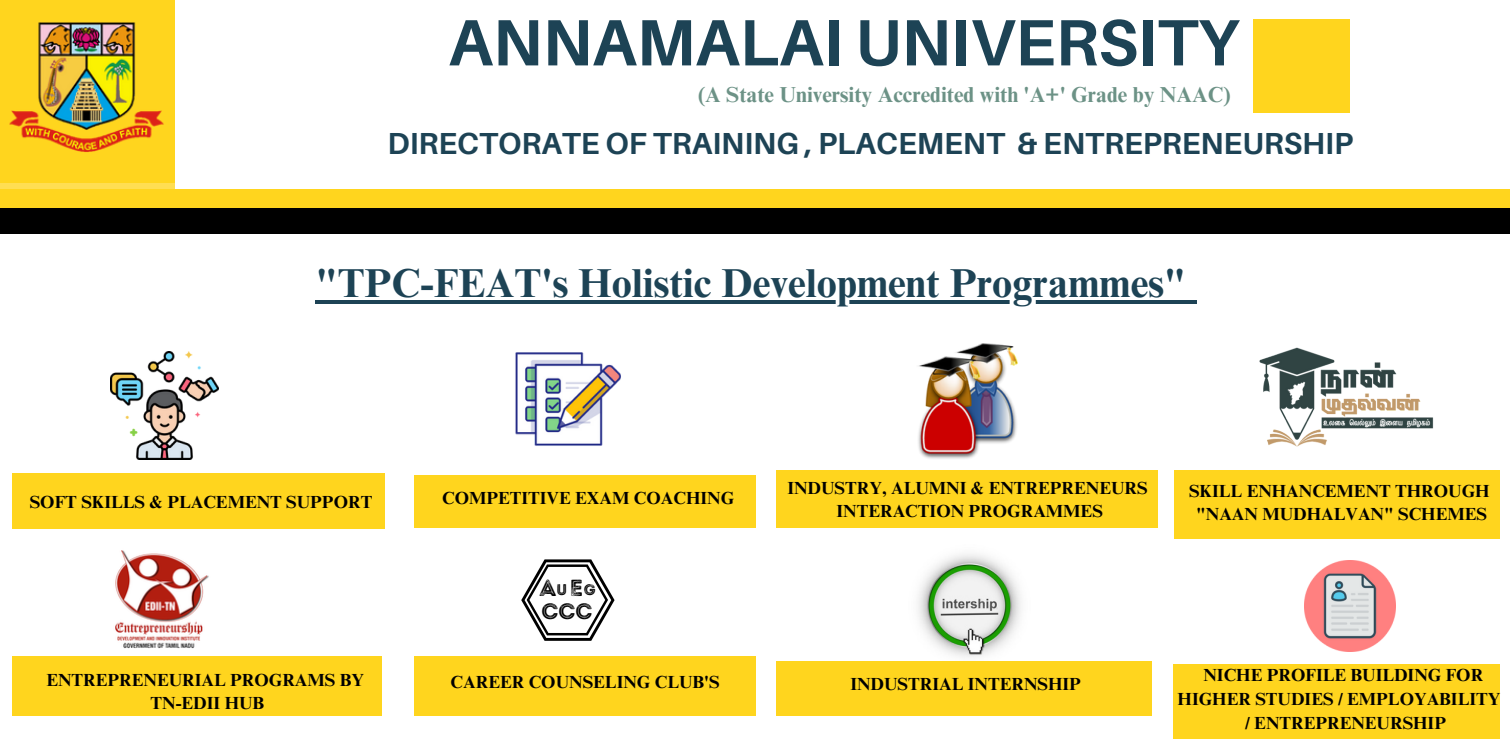
<style>
.page{position:relative;width:1510px;height:755px;background:#fff}
.page>*{position:absolute;margin:0;border:0;box-sizing:border-box;transform-origin:0 0}
.t1{font:700 65.45px "Aileron";color:#1d4355}
.t2{font:700 40.43px "Times NRMT Pro";color:#1d4355}
.t3{font:700 30.45px "Aileron";color:#1d4355}
.t4{font:23.28px "Intro Rust G Base 2 Line";color:#000}
.t5{font:22.22px "Intro Rust G Base 2 Line";color:#000}
.t6{font:700 21.7px "Times NRMT Pro";color:#6c9286}
.t7{font:700 17.5px "Times NRMT Pro";color:#000}
.t8{font:15.58px "Intro Rust G Base 2 Line";color:#000}
</style>
<div class="page">
<div style="left:0;top:169px;width:174px;height:27px;background:#ffde52"></div>
<div style="left:0;top:0;width:174px;height:183px;background:#ffd51e"></div>
<img style="left:9px;top:23px;width:155px;height:129px">
<div style="left:1253px;top:20px;width:96px;height:93px;background:#ffd51e"></div>
<div style="left:0;top:189px;width:1509px;height:19px;background:#ffd51e"></div>
<div style="left:0;top:208px;width:1509px;height:227px;background:#000"></div>
<div style="left:0;top:235px;width:1509px;height:341px;background:#fff"></div>
<img style="left:110px;top:351px;width:108px;height:108px">
<img style="left:918px;top:343px;width:99px;height:116px">
<img style="left:515px;top:352px;width:106px;height:94px">
<img style="left:1259px;top:347px;width:175px;height:100px">
<img style="left:115px;top:550px;width:94px;height:99px">
<svg style="left:521px;top:559px;width:93px;height:82px"></svg>
<img style="left:899px;top:554px;width:141px;height:108px">
<img style="left:1304px;top:560px;width:91px;height:91px">
<div style="left:12px;top:473px;width:373px;height:55px;background:#ffd51e"></div>
<div style="left:12px;top:656px;width:369px;height:59px;background:#ffd51e"></div>
<div style="left:414px;top:475px;width:341px;height:53px;background:#ffd51e"></div>
<div style="left:776px;top:470px;width:381px;height:58px;background:#ffd51e"></div>
<div style="left:1173px;top:470px;width:326px;height:69px;background:#ffd51e"></div>
<div style="left:414px;top:656px;width:341px;height:59px;background:#ffd51e"></div>
<div style="left:776px;top:662px;width:375px;height:53px;background:#ffd51e"></div>
<div style="left:1173px;top:664px;width:326px;height:74px;background:#ffd51e"></div>
<hr style="left:315px;top:300px;width:871px;height:4px;background:#1d4355">
<hr style="left:1186px;top:300px;width:10px;height:4px;background:#1d4355">
<p class="t1" style="left:448px;top:2px;width:792px">ANNAMALAI UNIVERSITY</p>
<p class="t6" style="left:698px;top:87px;width:534px">(A State University Accredited with 'A+' Grade by NAAC)</p>
<p class="t3" style="left:387px;top:124px;width:967px">DIRECTORATE OF TRAINING , PLACEMENT &amp; ENTREPRENEURSHIP</p>
<p class="t2" style="left:315px;top:268px;width:872px">"TPC-FEAT's Holistic Development Programmes"</p>
<p class="t7" style="left:30px;top:496px;width:344px">SOFT SKILLS &amp; PLACEMENT SUPPORT</p>
<p class="t7" style="left:442px;top:491px;width:293px">COMPETITIVE EXAM COACHING</p>
<p class="t4" style="left:539px;top:573px;width:18px">A</p>
<p class="t8" style="left:556px;top:580px;width:12px">U</p>
<p class="t8" style="left:584px;top:580px;width:13px">G</p>
<p class="t4" style="left:570px;top:573px;width:15px">E</p>
<p class="t7" style="left:46px;top:673px;width:319px">ENTREPRENEURIAL PROGRAMS BY</p>
<p class="t7" style="left:151px;top:697px;width:115px">TN-EDII HUB</p>
<p class="t5" style="left:541px;top:598px;width:52px">CCC</p>
<p class="t7" style="left:450px;top:676px;width:270px">CAREER COUNSELING CLUB'S</p>
<p class="t7" style="left:787px;top:481px;width:362px">INDUSTRY, ALUMNI &amp; ENTREPRENEURS</p>
<p class="t7" style="left:836px;top:505px;width:268px">INTERACTION PROGRAMMES</p>
<p class="t7" style="left:1189px;top:484px;width:302px">SKILL ENHANCEMENT THROUGH</p>
<p class="t7" style="left:1196px;top:508px;width:292px">"NAAN MUDHALVAN" SCHEMES</p>
<p class="t7" style="left:850px;top:678px;width:232px">INDUSTRIAL INTERNSHIP</p>
<p class="t7" style="left:1203px;top:669px;width:281px">NICHE PROFILE BUILDING FOR</p>
<p class="t7" style="left:1177px;top:692px;width:324px">HIGHER STUDIES / EMPLOYABILITY</p>
<p class="t7" style="left:1245px;top:716px;width:202px">/ ENTREPRENEURSHIP</p>
</div>
